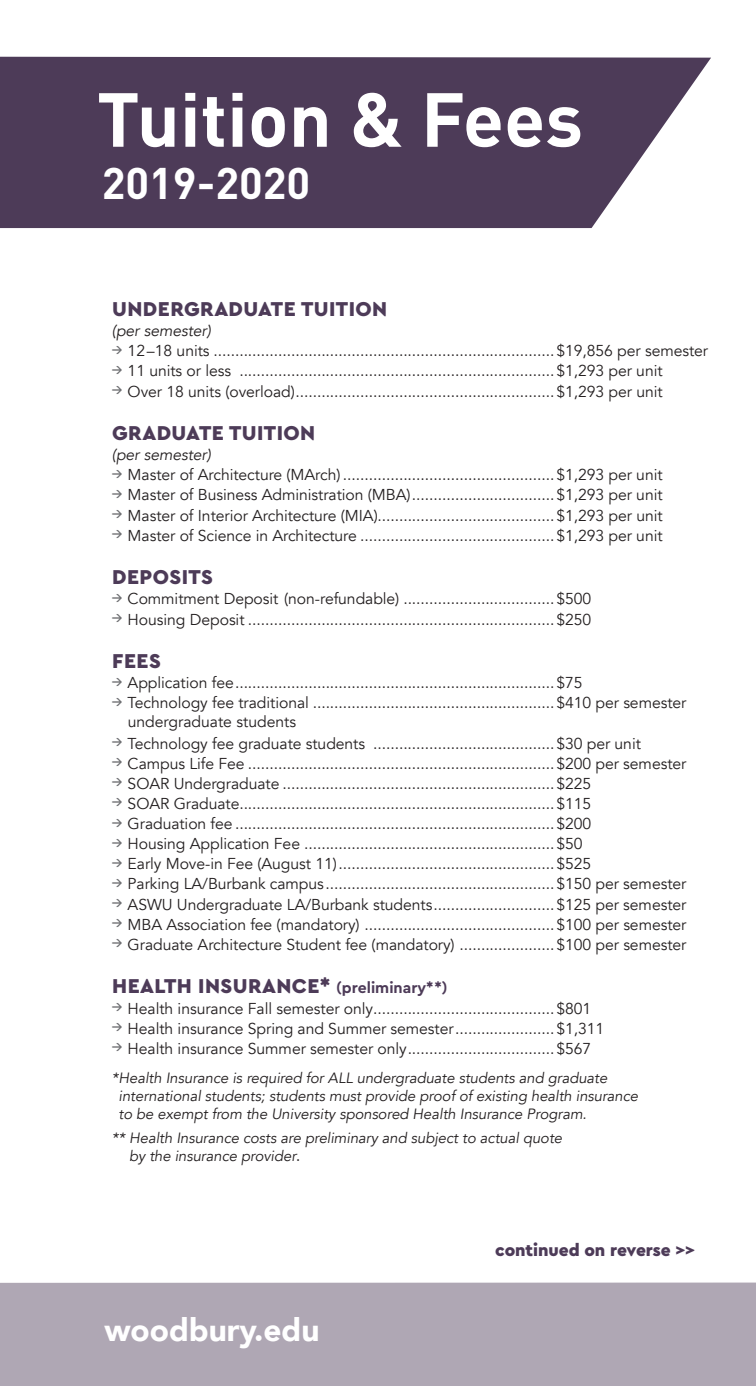
<style>
.page{position:relative;width:756px;height:1386px;background:#fff}
.page>*{position:absolute;margin:0;border:0;box-sizing:border-box;transform-origin:0 0}
.t1{font:700 75.25px "DIN";color:#fff}
.t2{font:700 43.75px "DIN";color:#fff}
.t3{font:900 31.5px "Avenir";color:#fff}
.t4{font:900 21px "Cera PRO";letter-spacing:.02em;color:#4d3b58}
.t5{font:900 17.5px "Cera PRO";letter-spacing:-.005em;color:#4d3b58}
.t6{font:15.75px/20.1px "Avenir";letter-spacing:-.005em;color:#231f20}
.t7{font:italic 14.88px/18.4px "Avenir";letter-spacing:-.005em;color:#231f20}
.s1{font-style:italic}
.s2{font-weight:700;font-size:15.75px}
.s3{font-style:normal}
</style>
<div class="page">
<svg style="left:0;top:57px;width:711px;height:171px;background:#5b4b65"></svg>
<div style="left:0;top:1283px;width:756px;height:103px;background:#afa7b4"></div>
<h1 class="t1" style="left:97px;top:70px;width:488px">Tuition &amp; Fees</h1>
<h2 class="t2" style="left:102px;top:155px;width:210px">2019-2020</h2>
<h3 class="t4" style="left:112px;top:295px;width:277px">UNDERGRADUATE TUITION</h3>
<p class="t6" style="left:112px;top:321px;width:598px"><span class="s1">(per semester)<br></span><sup>&gt;</sup> 12 –18 units ...............................................................................$19,856 per semester <sup>&gt;</sup> 11 units or less .........................................................................$1,293 per unit<br><sup>&gt;</sup> Over 18 units (overload) ............................................................$1,293 per unit</p>
<h3 class="t4" style="left:112px;top:419px;width:205px">GRADUATE TUITION</h3>
<p class="t6" style="left:112px;top:445px;width:552px"><span class="s1">(per semester)<br></span><sup>&gt;</sup> Master of Architecture (MArch) .................................................$1,293 per unit <sup>&gt;</sup> Master of Business Administration (MBA).................................$1,293 per unit <sup>&gt;</sup> Master of Interior Architecture (MIA).........................................$1,293 per unit <sup>&gt;</sup> Master of Science in Architecture .............................................$1,293 per unit</p>
<h3 class="t4" style="left:112px;top:563px;width:102px">DEPOSITS</h3>
<p class="t6" style="left:112px;top:589px;width:481px"><sup>&gt;</sup> Commitment Deposit (non-refundable) ...................................$500 <sup>&gt;</sup> Housing Deposit .......................................................................$250</p>
<h3 class="t4" style="left:112px;top:647px;width:50px">FEES</h3>
<p class="t6" style="left:112px;top:673px;width:576px"><sup>&gt;</sup> Application fee ..........................................................................$75<br><sup>&gt;</sup> Technology fee traditional ........................................................$410 per semester</p>
<p class="t6" style="left:112px;top:711px;width:530px;line-height:21.9px;text-indent:16px">undergraduate students<br><sup>&gt;</sup> Technology fee graduate students ..........................................$30 per unit</p>
<p class="t6" style="left:112px;top:754px;width:576px"><sup>&gt;</sup> Campus Life Fee .......................................................................$200 per semester <sup>&gt;</sup> SOAR Undergraduate ...............................................................$225<br><sup>&gt;</sup> SOAR Graduate.........................................................................$115<br><sup>&gt;</sup> Graduation fee ..........................................................................$200<br><sup>&gt;</sup> Housing Application Fee ..........................................................$50<br><sup>&gt;</sup> Early Move-in Fee (August 11)..................................................$525<br><sup>&gt;</sup> Parking LA/Burbank campus .....................................................$150 per semester <sup>&gt;</sup> ASWU Undergraduate LA/Burbank students ............................$125 per semester <sup>&gt;</sup> MBA Association fee (mandatory) ............................................$100 per semester <sup>&gt;</sup> Graduate Architecture Student fee (mandatory) ......................$100 per semester</p>
<h3 class="t4" style="left:112px;top:972px;width:337px">HEALTH INSURANCE* <span class="s2">(preliminary**)</span></h3>
<p class="t6" style="left:112px;top:998px;width:494px"><sup>&gt;</sup> Health insurance Fall semester only..........................................$801 <sup>&gt;</sup> Health insurance Spring and Summer semester .......................$1,311 <sup>&gt;</sup> Health insurance Summer semester only..................................$567</p>
<p class="t7" style="left:119px;top:1069px;width:521px;text-indent:-7px">*Health Insurance is required for ALL undergraduate students and graduate international students; students must provide proof of existing health insurance to be exempt from the University sponsored Health Insurance Program.</p>
<p class="t7" style="left:129px;top:1129px;width:435px;text-indent:-17px">** Health Insurance costs are preliminary and subject to actual quote by the insurance provider<span class="s3">.</span></p>
<h3 class="t3" style="left:104px;top:1303px;width:217px">woodbury.edu</h3>
<p class="t5" style="left:495px;top:1239px;width:201px">continued on reverse &gt;&gt;</p>
</div>
